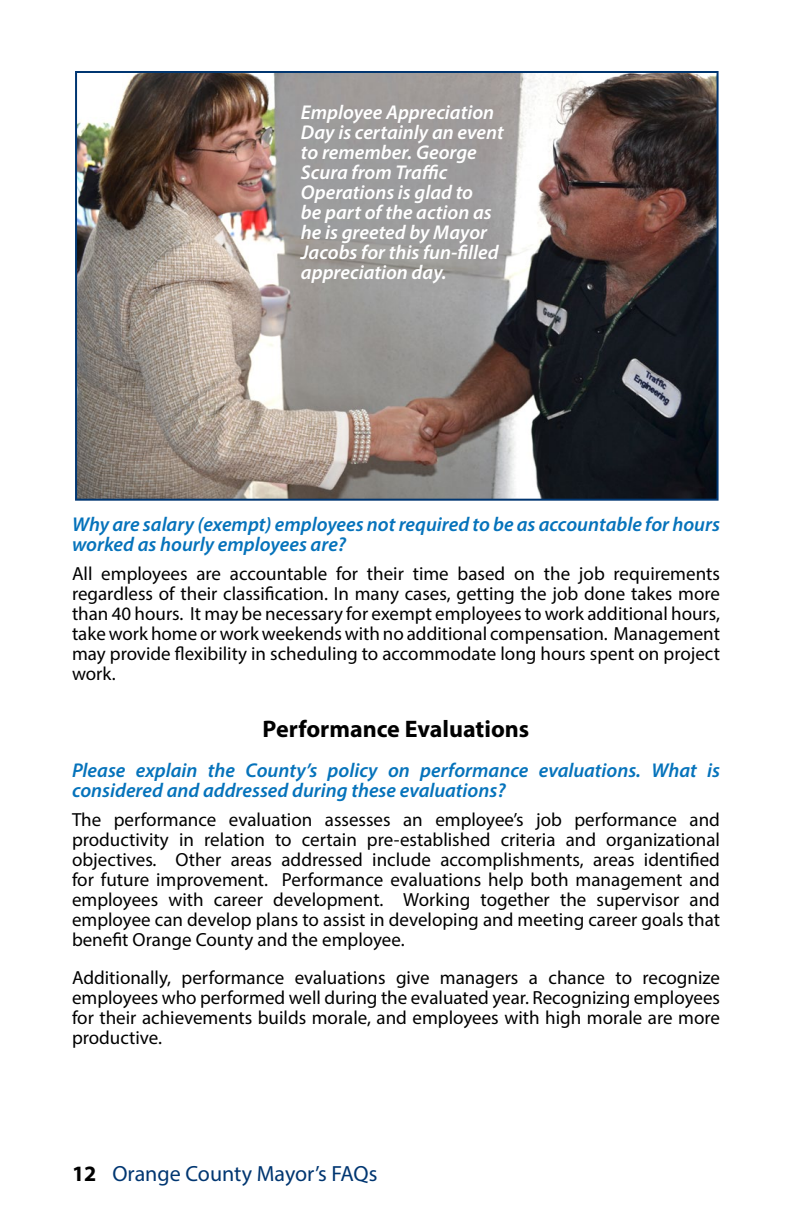
<style>
.page{position:relative;width:792px;height:1224px;background:#fff}
.page>*{position:absolute;margin:0;border:0;box-sizing:border-box;transform-origin:0 0}
.t1{font:700 24px "Myriad Pro";color:#000}
.t2{font:22px "Myriad Pro";color:#003671}
.t3{font:italic 600 20px/20px "Myriad Pro";color:#0673bb}
.t4{font:italic 600 20px/20px "Myriad Pro";color:#fff}
.t5{font:19px/20px "Myriad Pro";color:#000;text-align:justify}
.s1{font-weight:700;color:#000}
</style>
<div class="page">
<img style="left:78px;top:74px;width:638px;height:424px">
<div style="left:75px;top:71px;width:644px;height:430px;border:2px solid #003671"></div>
<p class="t4" style="left:301px;top:101px;width:204px">Employee Appreciation<br>Day is certainly an event to remember. George<br>Scura from Traffic<br>Operations is glad to<br>be part of the action as he is greeted by Mayor<br>Jacobs for this fun-filled appreciation day.</p>
<p class="t3" style="left:72px;top:513px;width:650px">Why are salary (exempt) employees not required to be as accountable for hours worked as hourly employees are?</p>
<p class="t5" style="left:72px;top:563px;width:650px">All employees are accountable for their time based on the job requirements regardless of their classification. In many cases, getting the job done takes more than 40 hours. It may be necessary for exempt employees to work additional hours, take work home or work weekends with no additional compensation. Management may provide flexibility in scheduling to accommodate long hours spent on project work.</p>
<p class="t1" style="left:263px;top:713px;width:268px">Performance Evaluations</p>
<p class="t3" style="left:72px;top:759px;width:650px">Please explain the County’s policy on performance evaluations. What is considered and addressed during these evaluations?</p>
<p class="t5" style="left:72px;top:809px;width:650px">The performance evaluation assesses an employee’s job performance and productivity in relation to certain pre-established criteria and organizational objectives. Other areas addressed include accomplishments, areas identified for future improvement. Performance evaluations help both management and employees with career development. Working together the supervisor and employee can develop plans to assist in developing and meeting career goals that benefit Orange County and the employee.</p>
<p class="t5" style="left:72px;top:967px;width:650px">Additionally, performance evaluations give managers a chance to recognize employees who performed well during the evaluated year. Recognizing employees for their achievements builds morale, and employees with high morale are more productive.</p>
<p class="t2" style="left:72px;top:1160px;width:307px"><span class="s1">12</span> Orange County Mayor’s FAQs</p>
</div>
